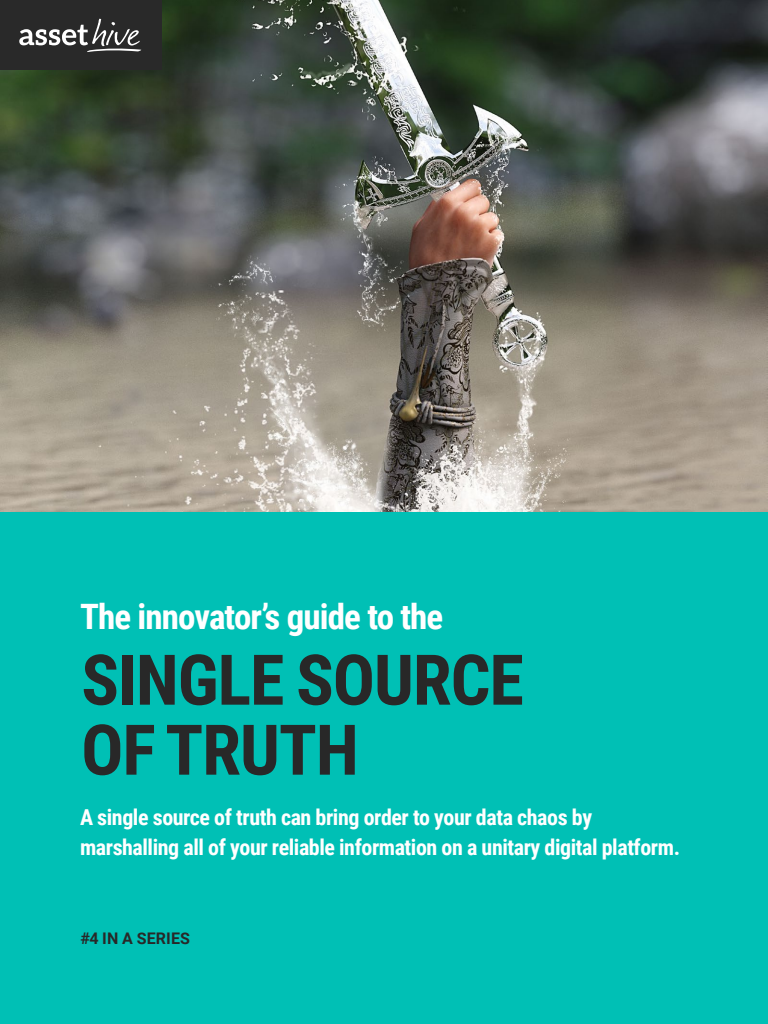
<style>
.page{position:relative;width:768px;height:1024px;background:#fff}
.page>*{position:absolute;margin:0;border:0;box-sizing:border-box;transform-origin:0 0}
.Heading_1{font:700 70px/70px "Roboto Condensed";letter-spacing:-.015em;color:#282828}
.Heading_2{font:700 35px "Roboto Condensed";letter-spacing:-.025em;color:#fff}
.Cover_Text{font:700 22px/30px "Roboto Condensed";letter-spacing:-.02em;color:#fff}
.Caption{font:700 16px "Roboto";letter-spacing:.01em;color:#282828}
</style>
<div class="page">
<div style="left:0;top:512px;width:768px;height:512px;background:#00c0b5"></div>
<img style="left:0;top:0;width:768px;height:512px">
<div style="left:0;top:0;width:161px;height:70px;background:#292929"></div>
<svg style="left:19px;top:19px;width:123px;height:33px"></svg>
<p class="Heading_2" style="left:80px;top:592px;width:365px">The innovator’s guide to the</p>
<p class="Heading_1" style="left:81px;top:642px;width:444px">SINGLE SOURCE<br>OF TRUTH</p>
<p class="Cover_Text" style="left:80px;top:801px;width:602px">A single source of truth can bring order to your data chaos by marshalling all of your reliable information on a unitary digital platform.</p>
<p class="Caption" style="left:81px;top:927px;width:111px">#4 IN A SERIES</p>
</div>
